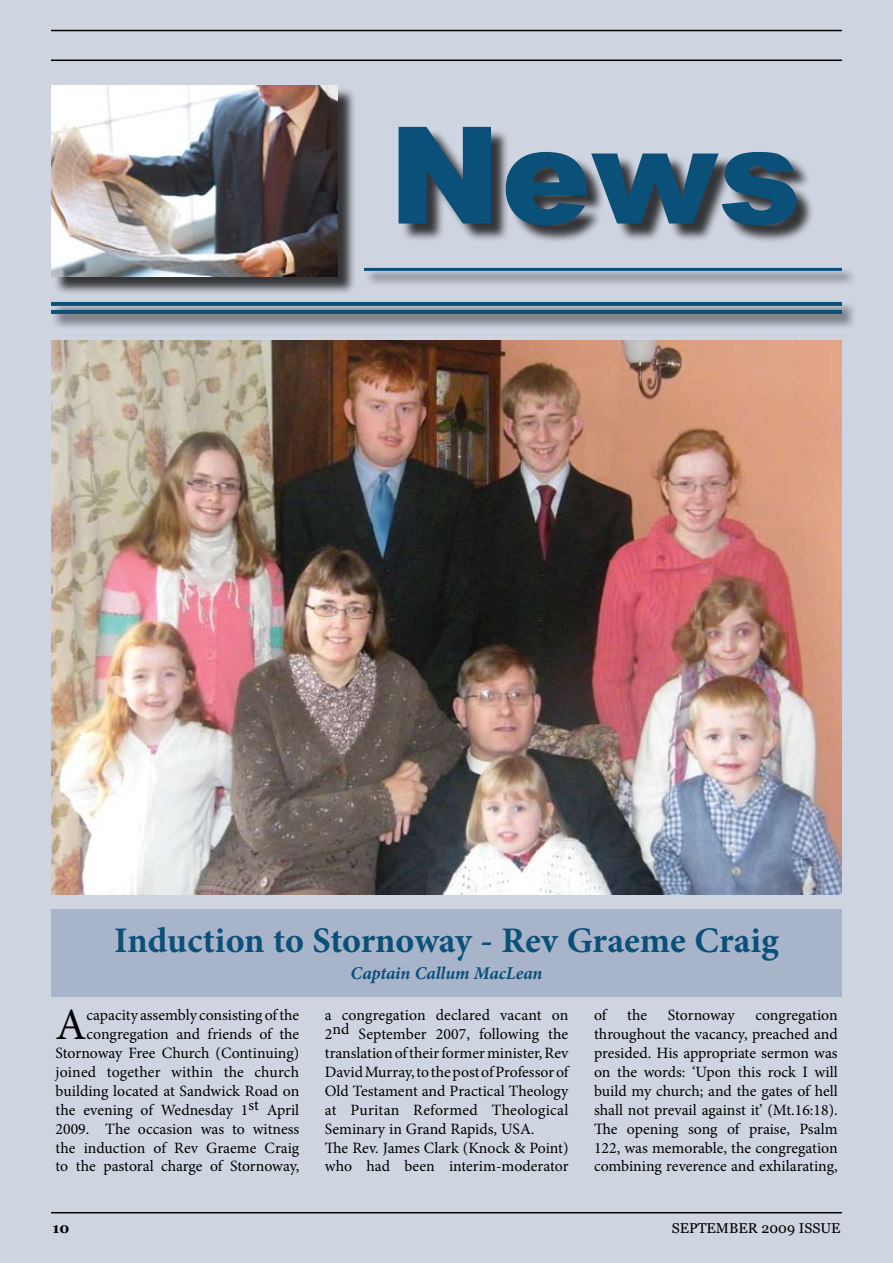
<style>
.page{position:relative;width:893px;height:1263px;background:#ced4e0}
.page>*{position:absolute;margin:0;border:0;box-sizing:border-box;transform-origin:0 0}
.t1{font:900 135px "Arial";color:#0a5079}
.t2{font:44.85px "Minion Pro";color:#000}
.t3{font:700 36px "Minion Pro";letter-spacing:-.01em;color:#0a5079}
.t4{font:italic 700 18px "Minion Pro";letter-spacing:-.005em;color:#0a5079}
.t5{font:15.75px/18.9px "Minion Pro";color:#000;text-align:right}
.t6{font:14.25px "Georgia";color:#000}
.t7{font:700 14.25px "Georgia";color:#000}
</style>
<div class="page">
<hr style="left:51px;top:60px;width:791px;height:1px;background:#000">
<hr style="left:51px;top:30px;width:791px;height:1px;background:#000">
<hr style="left:51px;top:1212px;width:791px;height:1px;background:#000">
<div style="left:53px;top:87px;width:303px;height:208px;background:#000;opacity:.75"></div>
<img style="left:51px;top:85px;width:287px;height:191px">
<div style="left:401px;top:129px;width:413px;height:115px;background:#000;opacity:.75"></div>
<div style="left:363px;top:267px;width:494px;height:20px;background:#000;opacity:.75"></div>
<hr style="left:364px;top:268px;width:478px;height:3px;background:#0a5079">
<div style="left:50px;top:301px;width:807px;height:28px;background:#000;opacity:.75"></div>
<hr style="left:51px;top:302px;width:791px;height:4px;background:#0a5079">
<hr style="left:51px;top:310px;width:791px;height:4px;background:#0a5079">
<img style="left:51px;top:340px;width:791px;height:555px">
<div style="left:51px;top:909px;width:791px;height:87px;background:#a8b4c9"></div>
<h1 class="t1" style="left:388px;top:77px;width:414px">News</h1>
<h3 class="t3" style="left:114px;top:915px;width:666px">Induction to Stornoway - Rev Graeme Craig</h3>
<p class="t4" style="left:351px;top:960px;width:193px">Captain Callum MacLean</p>
<p class="t5" style="left:56px;top:1006px;width:245px">capacity assembly consisting of the congregation and friends of the Stornoway Free Church (Continuing) joined together within the church building located at Sandwick Road on the evening of Wednesday 1st April 2009. The occasion was to witness the induction of Rev Graeme Craig to the pastoral charge of Stornoway,</p>
<p class="t5" style="left:325px;top:1006px;width:245px;text-align:left">a congregation declared vacant on 2nd September 2007, following the translation of their former minister, Rev David Murray, to the post of Professor of Old Testament and Practical Theology at Puritan Reformed Theological Seminary in Grand Rapids, USA.<br>The Rev. James Clark (Knock &amp; Point) who had been interim-moderator</p>
<p class="t5" style="left:594px;top:1006px;width:14px">of</p>
<p class="t5" style="left:627px;top:1006px;width:21px">the</p>
<p class="t5" style="left:668px;top:1006px;width:68px">Stornoway</p>
<h2 class="t2" style="left:56px;top:995px;width:32px">A</h2>
<p class="t5" style="left:594px;top:1006px;width:245px;text-align:justify;text-indent:161px">congregation throughout the vacancy, preached and presided. His appropriate sermon was on the words: ‘Upon this rock I will build my church; and the gates of hell shall not prevail against it’ (Mt.16:18).<br>The opening song of praise, Psalm 122, was memorable, the congregation combining reverence and exhilarating,</p>
<p class="t7" style="left:53px;top:1218px;width:18px">10</p>
<p class="t6" style="left:672px;top:1219px;width:170px">SEPTEMBER 2009 ISSUE</p>
</div>
